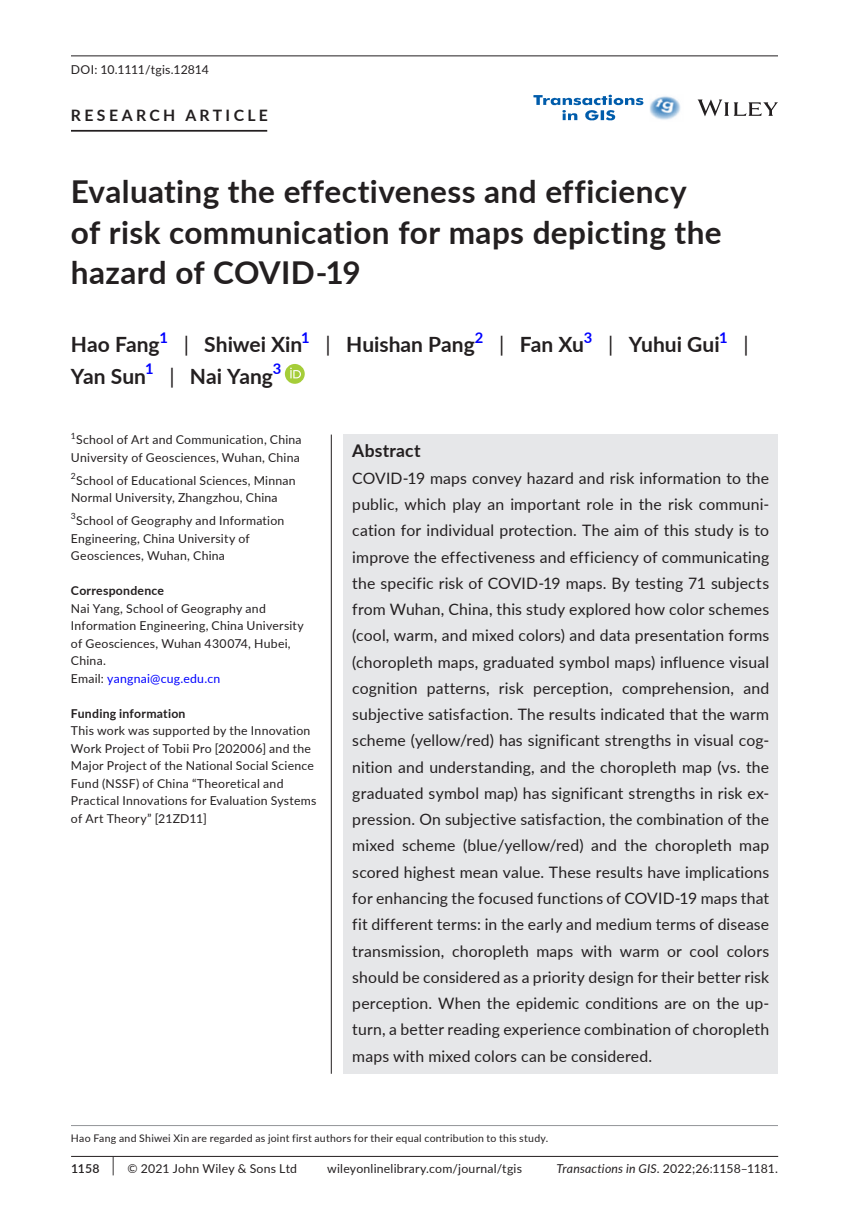
<style>
.page{position:relative;width:849px;height:1221px;background:#fff}
.page>*{position:absolute;margin:0;border:0;box-sizing:border-box;transform-origin:0 0}
.t1{font:700 31.5px/40.2px "Lato";letter-spacing:.01em;color:#231f20}
.t2{font:700 21px/31.5px "Lato";color:#231f20}
.t3{font:700 17.5px "Lato";letter-spacing:.015em;color:#231f20}
.t4{font:15.75px/26.2px "Lato";letter-spacing:.01em;color:#231f20;text-align:justify}
.t5{font:700 15.75px "Lato";letter-spacing:.21em;color:#231f20}
.t6{font:12.25px/17.5px "Lato";letter-spacing:.02em;color:#231f20}
.t7{font:italic 12.25px "Lato";letter-spacing:.015em;color:#231f20}
.t8{font:700 12.25px "Lato";letter-spacing:.02em;color:#231f20}
.t9{font:10.5px "Lato";letter-spacing:.025em;color:#231f20}
.s1{font-weight:400}
.s2{color:#00f}
.s3{font-weight:600}
.s4{font-size:19.6px}
.s5{font-style:normal}
</style>
<div class="page">
<hr style="left:71px;top:1155px;width:707px;height:1px;background:#231f20">
<svg style="left:697px;top:99px;width:80px;height:17px"></svg>
<img style="left:649px;top:96px;width:32px;height:24px">
<img style="left:533px;top:94px;width:110px;height:27px">
<hr style="left:71px;top:130px;width:196px;height:2px;background:#231f20">
<div style="left:285px;top:364px;width:19px;height:20px;background:#a5cd39;border-radius:50%"></div>
<svg style="left:290px;top:367px;width:11px;height:11px"></svg>
<hr style="left:71px;top:55px;width:706px;height:1px;background:#231f20">
<hr style="left:71px;top:1125px;width:706px;height:1px;background:#939598">
<div style="left:343px;top:434px;width:434px;height:639px;background:#e6e7e9"></div>
<hr style="left:331px;top:434px;width:1px;height:639px;background:#231f20">
<p class="t6" style="left:71px;top:60px;width:139px">DOI: 10.1111/tgis.12814</p>
<p class="t5" style="left:71px;top:104px;width:198px">RESEARCH ARTICLE</p>
<h1 class="t1" style="left:71px;top:170px;width:652px">Evaluating the effectiveness and efficiency of risk communication for maps depicting the hazard of COVID-19</h1>
<h2 class="t2" style="left:71px;top:328px;width:679px">Hao Fang<sup>1</sup> <span class="s1">|</span> Shiwei Xin<sup>1</sup> <span class="s1">|</span> Huishan Pang<sup>2</sup> <span class="s1">|</span> Fan Xu<sup>3</sup> <span class="s1">|</span> Yuhui Gui<sup>1</sup> <span class="s1">|<br></span>Yan Sun<sup>1</sup> <span class="s1">|</span> Nai Yang<sup>3</sup></h2>
<p class="t6" style="left:71px;top:430px;width:232px"><sup>1</sup>School of Art and Communication, China<br>University of Geosciences, Wuhan, China</p>
<p class="t6" style="left:71px;top:471px;width:226px"><sup>2</sup>School of Educational Sciences, Minnan<br>Normal University, Zhangzhou, China</p>
<p class="t6" style="left:71px;top:511px;width:215px"><sup>3</sup>School of Geography and Information<br>Engineering, China University of<br>Geosciences, Wuhan, China</p>
<p class="t8" style="left:71px;top:581px;width:95px">Correspondence</p>
<p class="t6" style="left:71px;top:598px;width:234px">Nai Yang, School of Geography and<br>Information Engineering, China University of Geosciences, Wuhan 430074, Hubei,<br>China.<br>Email: <span class="s2">yangnai@cug.edu.cn</span></p>
<p class="t8" style="left:71px;top:704px;width:116px">Funding information</p>
<p class="t6" style="left:71px;top:721px;width:247px">This work was supported by the Innovation Work Project of Tobii Pro [202006] and the Major Project of the National Social Science Fund (NSSF) of China “Theoretical and Practical Innovations for Evaluation Systems of Art Theory” [21ZD11]</p>
<p class="t3" style="left:352px;top:438px;width:70px">Abstract</p>
<p class="t4" style="left:352px;top:464px;width:418px">COVID-19 maps convey hazard and risk information to the public, which play an important role in the risk communi&shy;cation for individual protection. The aim of this study is to improve the effectiveness and efficiency of communicating the specific risk of COVID-19 maps. By testing 71 subjects from Wuhan, China, this study explored how color schemes (cool, warm, and mixed colors) and data presentation forms (choropleth maps, graduated symbol maps) influence visual cognition patterns, risk perception, comprehension, and subjective satisfaction. The results indicated that the warm scheme (yellow/red) has significant strengths in visual cog&shy;nition and understanding, and the choropleth map (vs. the graduated symbol map) has significant strengths in risk ex&shy;pression. On subjective satisfaction, the combination of the mixed scheme (blue/yellow/red) and the choropleth map scored highest mean value. These results have implications for enhancing the focused functions of COVID-19 maps that fit different terms: in the early and medium terms of disease transmission, choropleth maps with warm or cool colors should be considered as a priority design for their better risk perception. When the epidemic conditions are on the up&shy;turn, a better reading experience combination of choropleth maps with mixed colors can be considered.</p>
<p class="t9" style="left:71px;top:1130px;width:478px">Hao Fang and Shiwei Xin are regarded as joint first authors for their equal contribution to this study.</p>
<p class="t6" style="left:71px;top:1159px;width:227px"><span class="s3">1158</span> <span class="s4">|</span> © 2021 John Wiley &amp; Sons Ltd</p>
<p class="t6" style="left:327px;top:1158px;width:196px">wileyonlinelibrary.com/journal/tgis</p>
<p class="t7" style="left:556px;top:1159px;width:223px">Transactions in GIS. <span class="s5">2022;26:1158–1181.</span></p>
</div>
